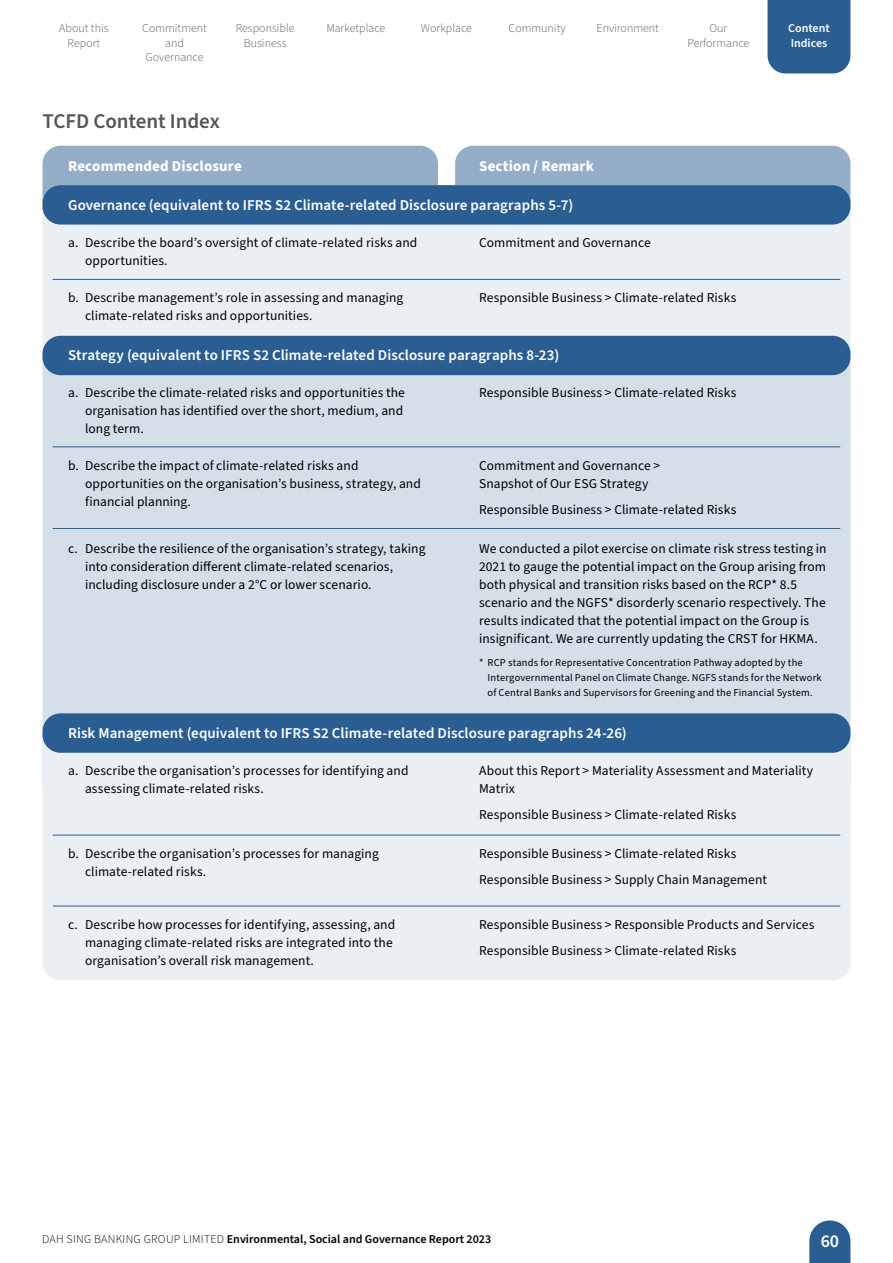
<style>
.page{position:relative;width:893px;height:1263px;background:#fff}
.page>*{position:absolute;margin:0;border:0;box-sizing:border-box;transform-origin:0 0}
.t1{font:600 21px "Source Sans Pro";letter-spacing:-.005em;color:#53575b}
.t2{font:600 18px "Source Sans Pro";color:#fff}
.t3{font:600 15px "Source Sans Pro";letter-spacing:.005em;color:#fff}
.t4{font:700 15px "Source Sans Pro";letter-spacing:.01em;color:#fff}
.t5{font:13.5px/18px "Source Sans Pro";letter-spacing:.005em;color:#000}
.t6{font:300 12px/14.4px "Source Sans Pro";color:#53575b;text-align:center}
.t7{font:600 12px "Source Sans Pro";color:#000}
.t8{font:600 12px/14.4px "Source Sans Pro";color:#fff}
.t9{font:10.5px/15px "Source Sans Pro";letter-spacing:.015em;color:#000}
.s1{font-weight:300}
</style>
<div class="page">
<div style="left:767px;top:0;width:83px;height:73px;background:#2a5d92"></div>
<svg style="left:809px;top:1220px;width:41px;height:43px;background:#43709e"></svg>
<div style="left:43px;top:336px;width:807px;height:466px;background:#d4dfe9;border-radius:18px"></div>
<div style="left:43px;top:713px;width:807px;height:267px;background:#eaeff4;border-radius:18px"></div>
<div style="left:43px;top:146px;width:395px;height:79px;background:#94aec8;border-radius:18px"></div>
<div style="left:455px;top:146px;width:395px;height:79px;background:#94aec8;border-radius:18px"></div>
<div style="left:43px;top:185px;width:807px;height:190px;background:#eaeff4;border-radius:18px"></div>
<div style="left:43px;top:185px;width:807px;height:40px;background:#2a5d92;border-radius:18px"></div>
<div style="left:43px;top:336px;width:807px;height:39px;background:#2a5d92;border-radius:18px"></div>
<div style="left:43px;top:713px;width:807px;height:40px;background:#2a5d92;border-radius:18px"></div>
<hr style="left:53px;top:279px;width:787px;height:1px;background:#2a5d92">
<hr style="left:53px;top:446px;width:787px;height:1px;background:#2a5d92">
<hr style="left:53px;top:835px;width:787px;height:1px;background:#2a5d92">
<hr style="left:53px;top:528px;width:787px;height:1px;background:#2a5d92">
<hr style="left:53px;top:906px;width:787px;height:1px;background:#2a5d92">
<p class="t6" style="left:59px;top:22px;width:51px">About this<br>Report</p>
<p class="t6" style="left:142px;top:22px;width:66px">Commitment and<br>Governance</p>
<p class="t6" style="left:236px;top:22px;width:60px">Responsible</p>
<p class="t6" style="left:326px;top:22px;width:61px">Marketplace</p>
<p class="t6" style="left:421px;top:22px;width:53px">Workplace</p>
<p class="t6" style="left:509px;top:22px;width:58px">Community</p>
<p class="t6" style="left:596px;top:22px;width:64px">Environment</p>
<p class="t6" style="left:244px;top:36px;width:44px">Business</p>
<h1 class="t1" style="left:43px;top:107px;width:179px">TCFD Content Index</h1>
<p class="t4" style="left:68px;top:155px;width:175px">Recommended Disclosure</p>
<p class="t4" style="left:479px;top:155px;width:117px">Section / Remark</p>
<p class="t3" style="left:68px;top:195px;width:507px">Governance (equivalent to IFRS S2 Climate-related Disclosure paragraphs 5-7)</p>
<p class="t5" style="left:85px;top:234px;width:334px;text-indent:-17px">a. Describe the board’s oversight of climate-related risks and opportunities.</p>
<p class="t5" style="left:479px;top:234px;width:173px">Commitment and Governance</p>
<p class="t6" style="left:687px;top:22px;width:63px">Our<br>Performance</p>
<p class="t5" style="left:85px;top:289px;width:320px;text-indent:-17px">b. Describe management’s role in assessing and managing climate-related risks and opportunities.</p>
<p class="t5" style="left:479px;top:289px;width:259px">Responsible Business &gt; Climate-related Risks</p>
<p class="t3" style="left:68px;top:345px;width:493px">Strategy (equivalent to IFRS S2 Climate-related Disclosure paragraphs 8-23)</p>
<p class="t5" style="left:85px;top:384px;width:321px;text-indent:-17px">a. Describe the climate-related risks and opportunities the organisation has identified over the short, medium, and long term.</p>
<p class="t5" style="left:85px;top:456px;width:337px;text-indent:-17px">b. Describe the impact of climate-related risks and opportunities on the organisation’s business, strategy, and financial planning.</p>
<p class="t5" style="left:479px;top:384px;width:259px">Responsible Business &gt; Climate-related Risks</p>
<p class="t5" style="left:479px;top:457px;width:183px">Commitment and Governance &gt;<br>Snapshot of Our ESG Strategy</p>
<p class="t5" style="left:479px;top:501px;width:259px">Responsible Business &gt; Climate-related Risks</p>
<p class="t8" style="left:788px;top:22px;width:43px">Content<br>Indices</p>
<p class="t5" style="left:85px;top:540px;width:342px;text-indent:-17px">c. Describe the resilience of the organisation’s strategy, taking into consideration different climate-related scenarios, including disclosure under a 2°C or lower scenario.</p>
<p class="t5" style="left:479px;top:540px;width:349px">We conducted a pilot exercise on climate risk stress testing in 2021 to gauge the potential impact on the Group arising from both physical and transition risks based on the RCP* 8.5 scenario and the NGFS* disorderly scenario respectively. The results indicated that the potential impact on the Group is insignificant. We are currently updating the CRST for HKMA.</p>
<p class="t9" style="left:488px;top:656px;width:336px;text-indent:-9px">* RCP stands for Representative Concentration Pathway adopted by the<br>Intergovernmental Panel on Climate Change. NGFS stands for the Network of Central Banks and Supervisors for Greening and the Financial System.</p>
<p class="t3" style="left:68px;top:723px;width:560px">Risk Management (equivalent to IFRS S2 Climate-related Disclosure paragraphs 24-26)</p>
<p class="t5" style="left:85px;top:762px;width:325px;text-indent:-17px">a. Describe the organisation’s processes for identifying and assessing climate-related risks.</p>
<p class="t5" style="left:85px;top:845px;width:295px;text-indent:-17px">b. Describe the organisation’s processes for managing climate-related risks.</p>
<p class="t5" style="left:85px;top:916px;width:312px;text-indent:-17px">c. Describe how processes for identifying, assessing, and managing climate-related risks are integrated into the organisation’s overall risk management.</p>
<p class="t5" style="left:479px;top:762px;width:336px">About this Report &gt; Materiality Assessment and Materiality<br>Matrix</p>
<p class="t5" style="left:479px;top:806px;width:259px">Responsible Business &gt; Climate-related Risks</p>
<p class="t5" style="left:479px;top:840px;width:289px;line-height:26.5px">Responsible Business &gt; Climate-related Risks<br>Responsible Business &gt; Supply Chain Management</p>
<p class="t5" style="left:479px;top:911px;width:337px;line-height:26.5px">Responsible Business &gt; Responsible Products and Services<br>Responsible Business &gt; Climate-related Risks</p>
<p class="t7" style="left:42px;top:1230px;width:451px"><span class="s1">DAH SING BANKING GROUP LIMITED</span> Environmental, Social and Governance Report 2023</p>
<h2 class="t2" style="left:821px;top:1229px;width:20px">60</h2>
</div>
